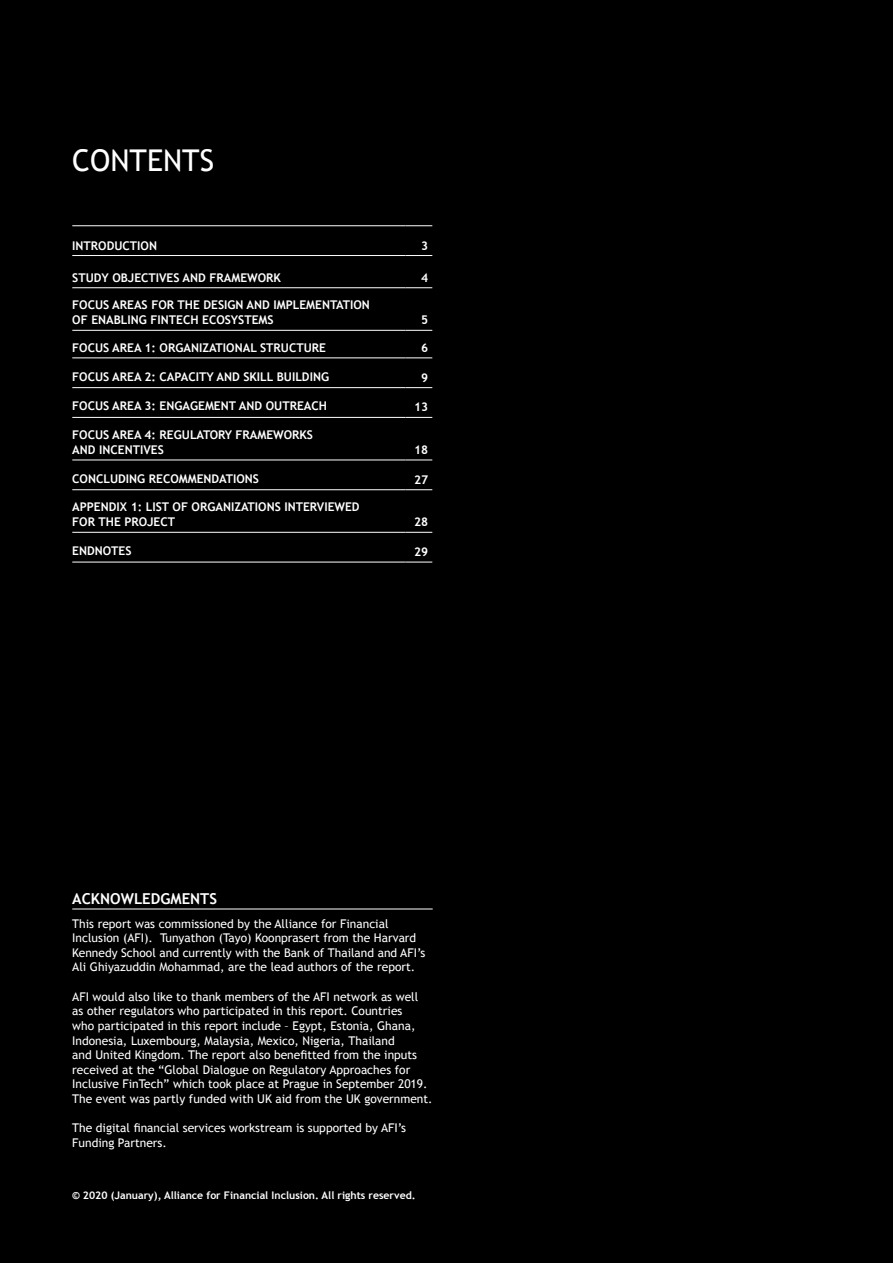
<style>
.page{position:relative;width:893px;height:1263px;background:#000}
.page>*{position:absolute;margin:0;border:0;box-sizing:border-box;transform-origin:0 0}
.t1{font:30px "Trebuchet MS";color:#fff}
.t2{font:700 15px "Trebuchet MS";color:#fff}
.t3{font:12px/14.7px "Trebuchet MS";color:#fff}
.t4{font:700 12px/15px "Trebuchet MS";color:#fff}
.t5{font:700 10.5px "Trebuchet MS";color:#fff}
</style>
<div class="page">
<hr style="left:72px;top:909px;width:361px;height:1px;background:#fff">
<hr style="left:72px;top:287px;width:333px;height:1px;background:#fff">
<svg style="left:405px;top:287px;width:27px;height:1px"></svg>
<hr style="left:72px;top:330px;width:333px;height:1px;background:#fff">
<svg style="left:405px;top:330px;width:27px;height:1px"></svg>
<hr style="left:72px;top:357px;width:333px;height:1px;background:#fff">
<svg style="left:405px;top:357px;width:27px;height:1px"></svg>
<hr style="left:72px;top:387px;width:333px;height:1px;background:#fff">
<svg style="left:405px;top:387px;width:27px;height:1px"></svg>
<hr style="left:72px;top:417px;width:333px;height:1px;background:#fff">
<svg style="left:405px;top:417px;width:27px;height:1px"></svg>
<hr style="left:72px;top:460px;width:333px;height:1px;background:#fff">
<svg style="left:405px;top:460px;width:27px;height:1px"></svg>
<hr style="left:72px;top:489px;width:333px;height:1px;background:#fff">
<svg style="left:405px;top:489px;width:27px;height:1px"></svg>
<hr style="left:72px;top:532px;width:333px;height:1px;background:#fff">
<svg style="left:405px;top:532px;width:27px;height:1px"></svg>
<hr style="left:72px;top:562px;width:333px;height:1px;background:#fff">
<svg style="left:405px;top:562px;width:27px;height:1px"></svg>
<hr style="left:72px;top:225px;width:333px;height:1px;background:#fff">
<svg style="left:405px;top:225px;width:27px;height:1px"></svg>
<hr style="left:72px;top:255px;width:333px;height:1px;background:#fff">
<svg style="left:405px;top:255px;width:27px;height:1px"></svg>
<h1 class="t1" style="left:72px;top:143px;width:143px">CONTENTS</h1>
<p class="t4" style="left:72px;top:238px;width:86px">INTRODUCTION</p>
<p class="t4" style="left:421px;top:238px;width:9px">3</p>
<p class="t4" style="left:72px;top:270px;width:210px">STUDY OBJECTIVES AND FRAMEWORK</p>
<p class="t4" style="left:421px;top:270px;width:9px">4</p>
<p class="t4" style="left:72px;top:298px;width:299px">FOCUS AREAS FOR THE DESIGN AND IMPLEMENTATION<br>OF ENABLING FINTECH ECOSYSTEMS</p>
<p class="t4" style="left:421px;top:313px;width:9px">5</p>
<p class="t4" style="left:72px;top:340px;width:255px">FOCUS AREA 1: ORGANIZATIONAL STRUCTURE</p>
<p class="t4" style="left:421px;top:340px;width:9px">6</p>
<p class="t4" style="left:72px;top:369px;width:258px">FOCUS AREA 2: CAPACITY AND SKILL BUILDING</p>
<p class="t4" style="left:421px;top:370px;width:9px">9</p>
<p class="t4" style="left:72px;top:399px;width:256px">FOCUS AREA 3: ENGAGEMENT AND OUTREACH</p>
<p class="t4" style="left:414px;top:400px;width:16px">13</p>
<p class="t4" style="left:72px;top:427px;width:242px">FOCUS AREA 4: REGULATORY FRAMEWORKS<br>AND INCENTIVES</p>
<p class="t4" style="left:414px;top:442px;width:16px">18</p>
<p class="t4" style="left:72px;top:471px;width:188px">CONCLUDING RECOMMENDATIONS</p>
<p class="t4" style="left:414px;top:472px;width:16px">27</p>
<p class="t4" style="left:72px;top:499px;width:289px">APPENDIX 1: LIST OF ORGANIZATIONS INTERVIEWED<br>FOR THE PROJECT</p>
<p class="t4" style="left:414px;top:514px;width:16px">28</p>
<p class="t4" style="left:72px;top:543px;width:61px">ENDNOTES</p>
<p class="t4" style="left:414px;top:544px;width:16px">29</p>
<p class="t2" style="left:72px;top:890px;width:146px">ACKNOWLEDGMENTS</p>
<p class="t3" style="left:72px;top:916px;width:355px">This report was commissioned by the Alliance for Financial Inclusion (AFI). Tunyathon (Tayo) Koonprasert from the Harvard Kennedy School and currently with the Bank of Thailand and AFI’s Ali Ghiyazuddin Mohammad, are the lead authors of the report.</p>
<p class="t3" style="left:72px;top:989px;width:362px">AFI would also like to thank members of the AFI network as well<br>as other regulators who participated in this report. Countries<br>who participated in this report include – Egypt, Estonia, Ghana, Indonesia, Luxembourg, Malaysia, Mexico, Nigeria, Thailand<br>and United Kingdom. The report also benefitted from the inputs received at the “Global Dialogue on Regulatory Approaches for Inclusive FinTech” which took place at Prague in September 2019.<br>The event was partly funded with UK aid from the UK government.</p>
<p class="t3" style="left:72px;top:1121px;width:335px">The digital financial services workstream is supported by AFI’s<br>Funding Partners.</p>
<p class="t5" style="left:72px;top:1189px;width:345px">© 2020 (January), Alliance for Financial Inclusion. All rights reserved.</p>
</div>
